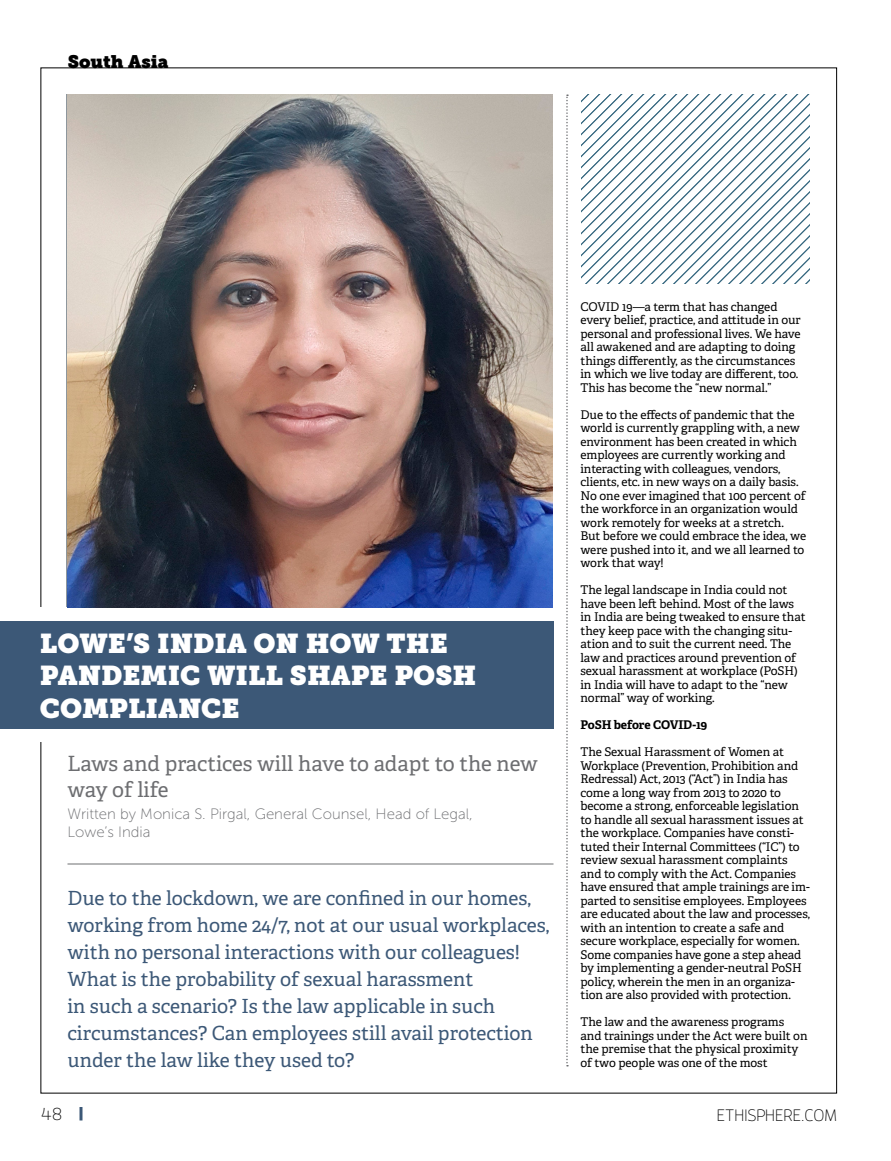
<style>
.page{position:relative;width:891px;height:1161px;background:#fff}
.page>*{position:absolute;margin:0;border:0;box-sizing:border-box;transform-origin:0 0}
.t1{font:27px/32.4px "Museo Slab";color:#fff}
.t2{font:21px/25.2px "Adelle PE";color:#6d6e71}
.t3{font:19.5px/27px "Adelle PE";color:#3c5877}
.t4{font:18px "Museo Slab";color:#000}
.t5{font:300 17.25px "Enzo OT";color:#000}
.t6{font:300 16.5px "Enzo OT";color:#000}
.t7{font:15px/18px "Museo Sans 100";color:#6d6e71}
.t8{font:12px/13.5px "Adelle PE";letter-spacing:-.005em;color:#000}
.t9{font:700 12px "Adelle PE";letter-spacing:-.01em;color:#000}
</style>
<div class="page">
<img style="left:67px;top:94px;width:485px;height:514px">
<svg style="left:80px;top:1107px;width:2px;height:13px"></svg>
<svg style="left:566px;top:94px;width:2px;height:972px"></svg>
<hr style="left:68px;top:864px;width:486px;height:1px;background:#6d6e71">
<div style="left:0;top:621px;width:554px;height:108px;background:#3c5877"></div>
<svg style="left:581px;top:94px;width:229px;height:190px"></svg>
<h3 class="t4" style="left:68px;top:51px;width:102px">South Asia</h3>
<h1 class="t1" style="left:40px;top:627px;width:438px">LOWE’S INDIA ON HOW THE<br>PANDEMIC WILL SHAPE POSH<br>COMPLIANCE</h1>
<h2 class="t2" style="left:68px;top:750px;width:472px">Laws and practices will have to adapt to the new way of life</h2>
<p class="t7" style="left:68px;top:805px;width:407px">Written by Monica S. Pirgal, General Counsel, Head of Legal,<br>Lowe’s India</p>
<p class="t3" style="left:68px;top:883px;width:483px">Due to the lockdown, we are confined in our homes, working from home 24/7, not at our usual workplaces, with no personal interactions with our colleagues!<br>What is the probability of sexual harassment<br>in such a scenario? Is the law applicable in such circumstances? Can employees still avail protection under the law like they used to?</p>
<h3 class="t5" style="left:40px;top:1104px;width:23px">48</h3>
<p class="t8" style="left:580px;top:299px;width:222px">COVID 19—a term that has changed every belief, practice, and attitude in our personal and professional lives. We have all awakened and are adapting to doing things differently, as the circumstances in which we live today are different, too.<br>This has become the “new normal.”</p>
<p class="t8" style="left:580px;top:407px;width:227px">Due to the effects of pandemic that the world is currently grappling with, a new environment has been created in which employees are currently working and interacting with colleagues, vendors, clients, etc. in new ways on a daily basis.<br>No one ever imagined that 100 percent of the workforce in an organization would work remotely for weeks at a stretch.<br>But before we could embrace the idea, we were pushed into it, and we all learned to work that way!</p>
<p class="t8" style="left:580px;top:582px;width:227px">The legal landscape in India could not have been left behind. Most of the laws in India are being tweaked to ensure that they keep pace with the changing situ&shy;ation and to suit the current need. The law and practices around prevention of sexual harassment at workplace (PoSH) in India will have to adapt to the “new normal” way of working.</p>
<p class="t9" style="left:580px;top:716px;width:128px">PoSH before COVID-19</p>
<p class="t8" style="left:580px;top:744px;width:231px">The Sexual Harassment of Women at Workplace (Prevention, Prohibition and Redressal) Act, 2013 (“Act”) in India has come a long way from 2013 to 2020 to become a strong, enforceable legislation to handle all sexual harassment issues at the workplace. Companies have consti&shy;tuted their Internal Committees (“IC”) to review sexual harassment complaints and to comply with the Act. Companies have ensured that ample trainings are im&shy;parted to sensitise employees. Employees are educated about the law and processes, with an intention to create a safe and secure workplace, especially for women.<br>Some companies have gone a step ahead by implementing a gender-neutral PoSH policy, wherein the men in an organiza&shy;tion are also provided with protection.</p>
<p class="t8" style="left:580px;top:1014px;width:229px">The law and the awareness programs and trainings under the Act were built on the premise that the physical proximity of two people was one of the most</p>
<h3 class="t6" style="left:717px;top:1105px;width:122px">ETHISPHERE.COM</h3>
</div>
